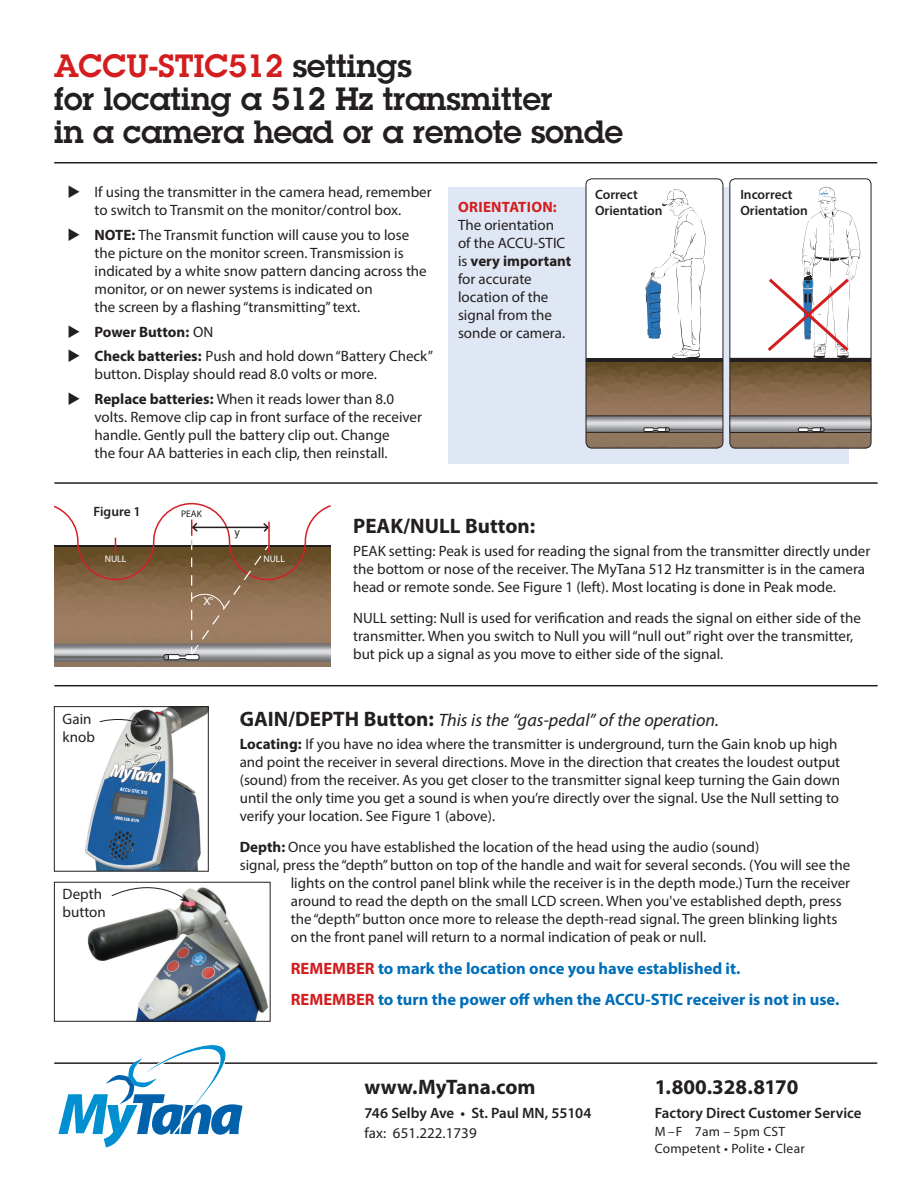
<style>
.page{position:relative;width:918px;height:1188px;background:#fff}
.page>*{position:absolute;margin:0;border:0;box-sizing:border-box;transform-origin:0 0}
.t1{font:600 31.5px/33px "Lubalin Graph Std";color:#231f20}
.t2{font:700 21px "Myriad Pro";color:#231f20}
.t3{font:italic 18px "Myriad Pro";color:#231f20}
.t4{font:700 16.5px/31.5px "Myriad Pro";color:#006eb8}
.t5{font:15px/18px "Myriad Pro";color:#231f20}
.t6{font:600 15px "Myriad Pro";color:#231f20}
.t7{font:700 15px "Myriad Pro";color:#231f20}
.t8{font:700 15px "Myriad Pro";letter-spacing:.02em;color:#d31d1e}
.t9{font:600 13.5px/16.5px "Myriad Pro";color:#231f20}
.t10{font:13.5px/16.5px "Myriad Pro";letter-spacing:.02em;color:#231f20}
.t11{font:9.6px "Myriad";color:#fff}
.t12{font:9.6px "Myriad";color:#231f20}
.s1{color:#d31d1e}
.s2{font-weight:700}
.s3{font-weight:400}
.s4{font-weight:700;font-style:normal;font-size:21px}
</style>
<div class="page">
<hr style="left:55px;top:162px;width:822px;height:2px;background:#231f20">
<hr style="left:55px;top:1062px;width:822px;height:2px;background:#231f20">
<svg style="left:58px;top:1044px;width:193px;height:104px"></svg>
<div style="left:448px;top:187px;width:401px;height:276px;background:#e0e7f4"></div>
<div style="left:730px;top:179px;width:141px;height:269px;background:#fff;border-radius:5px"></div>
<img style="left:730px;top:357px;width:141px;height:91px">
<hr style="left:730px;top:358px;width:141px;height:4px;background:#231f20">
<svg style="left:732px;top:417px;width:137px;height:15px"></svg>
<hr style="left:730px;top:416px;width:141px;height:1px;background:#231f20">
<hr style="left:730px;top:432px;width:141px;height:1px;background:#231f20">
<div style="left:730px;top:178px;width:141px;height:270px;border:1px solid #231f20;border-radius:5px"></div>
<img style="left:54px;top:661px;width:277px;height:5px">
<div style="left:54px;top:644px;width:277px;height:17px;background:#727477"></div>
<img style="left:87px;top:887px;width:182px;height:133px">
<div style="left:54px;top:882px;width:217px;height:140px;border:1px solid #231f20"></div>
<div style="left:586px;top:179px;width:137px;height:269px;background:#fff;border-radius:6px"></div>
<img style="left:586px;top:362px;width:137px;height:86px">
<hr style="left:586px;top:358px;width:137px;height:4px;background:#231f20">
<svg style="left:588px;top:417px;width:133px;height:15px"></svg>
<hr style="left:586px;top:416px;width:137px;height:1px;background:#231f20">
<hr style="left:586px;top:432px;width:137px;height:1px;background:#231f20">
<svg style="left:645px;top:189px;width:61px;height:169px"></svg>
<div style="left:586px;top:178px;width:137px;height:270px;border:1px solid #231f20;border-radius:6px"></div>
<hr style="left:55px;top:685px;width:822px;height:1px;background:#231f20">
<hr style="left:55px;top:482px;width:822px;height:2px;background:#231f20">
<svg style="left:764px;top:187px;width:96px;height:171px"></svg>
<svg style="left:111px;top:881px;width:79px;height:21px"></svg>
<img style="left:85px;top:708px;width:122px;height:162px">
<div style="left:54px;top:706px;width:155px;height:166px;border:1px solid #231f20"></div>
<svg style="left:125px;top:733px;width:10px;height:14px"></svg>
<svg style="left:150px;top:737px;width:11px;height:13px"></svg>
<div style="left:97px;top:716px;width:50px;height:12px;background:#fff;opacity:.8"></div>
<svg style="left:99px;top:716px;width:45px;height:9px"></svg>
<svg style="left:54px;top:502px;width:277px;height:158px"></svg>
<h1 class="t1" style="left:54px;top:49px;width:571px"><span class="s1">ACCU-STIC512</span> settings<br>for locating a 512 Hz transmitter<br>in a camera head or a remote sonde</h1>
<p class="t5" style="left:68px;top:183px;width:366px;text-align:center">◆ If using the transmitter in the camera head, remember to switch to Transmit on the monitor/control box.</p>
<p class="t5" style="left:94px;top:226px;width:334px;text-indent:-27px">◆ <span class="s2">NOTE:</span> The Transmit function will cause you to lose the picture on the monitor screen. Transmission is indicated by a white snow pattern dancing across the monitor, or on newer systems is indicated on<br>the screen by a flashing “transmitting” text.</p>
<p class="t7" style="left:68px;top:322px;width:147px">◆ Power Button: <span class="s3">ON</span></p>
<p class="t5" style="left:94px;top:347px;width:340px;text-indent:-27px">◆ <span class="s2">Check batteries:</span> Push and hold down “Battery Check” button. Display should read 8.0 volts or more.</p>
<p class="t5" style="left:94px;top:390px;width:329px;text-indent:-27px">◆ <span class="s2">Replace batteries:</span> When it reads lower than 8.0 volts. Remove clip cap in front surface of the receiver handle. Gently pull the battery clip out. Change<br>the four AA batteries in each clip, then reinstall.</p>
<p class="t9" style="left:595px;top:186px;width:44px">Correct</p>
<p class="t8" style="left:458px;top:197px;width:100px">ORIENTATION:</p>
<p class="t9" style="left:595px;top:202px;width:69px">Orientation</p>
<p class="t5" style="left:458px;top:215px;width:115px">The orientation<br>of the ACCU-STIC is <span class="s2">very important </span>for accurate location of the signal from the sonde or camera.</p>
<p class="t9" style="left:740px;top:186px;width:69px">Incorrect<br>Orientation</p>
<p class="t9" style="left:94px;top:503px;width:49px">Figure 1</p>
<p class="t12" style="left:181px;top:509px;width:22px">PEAK</p>
<p class="t11" style="left:105px;top:554px;width:23px">NULL</p>
<p class="t11" style="left:264px;top:554px;width:23px">NULL</p>
<h2 class="t2" style="left:353px;top:513px;width:184px">PEAK/NULL Button:</h2>
<p class="t5" style="left:353px;top:542px;width:519px">PEAK setting: Peak is used for reading the signal from the transmitter directly under the bottom or nose of the receiver. The MyTana 512 Hz transmitter is in the camera head or remote sonde. See Figure 1 (left). Most locating is done in Peak mode.</p>
<p class="t5" style="left:353px;top:609px;width:509px">NULL setting: Null is used for verification and reads the signal on either side of the transmitter. When you switch to Null you will “null out” right over the transmitter, but pick up a signal as you move to either side of the signal.</p>
<p class="t5" style="left:63px;top:710px;width:34px">Gain knob</p>
<p class="t5" style="left:63px;top:885px;width:45px">Depth button</p>
<p class="t3" style="left:240px;top:709px;width:481px"><span class="s4">GAIN/DEPTH Button:</span> This is the “gas-pedal” of the operation.</p>
<p class="t5" style="left:240px;top:734px;width:602px"><span class="s2">Locating:</span> If you have no idea where the transmitter is underground, turn the Gain knob up high and point the receiver in several directions. Move in the direction that creates the loudest output (sound) from the receiver. As you get closer to the transmitter signal keep turning the Gain down until the only time you get a sound is when you’re directly over the signal. Use the Null setting to verify your location. See Figure 1 (above).</p>
<p class="t5" style="left:240px;top:838px;width:521px"><span class="s2">Depth:</span> Once you have established the location of the head using the audio (sound)</p>
<p class="t5" style="left:240px;top:856px;width:612px">signal, press the “depth” button on top of the handle and wait for several seconds. (You will see the</p>
<p class="t5" style="left:291px;top:874px;width:561px">lights on the control panel blink while the receiver is in the depth mode.) Turn the receiver</p>
<p class="t5" style="left:291px;top:892px;width:553px">around to read the depth on the small LCD screen. When you've established depth, press</p>
<p class="t5" style="left:291px;top:910px;width:548px">the “depth” button once more to release the depth-read signal. The green blinking lights</p>
<p class="t5" style="left:291px;top:928px;width:417px">on the front panel will return to a normal indication of peak or null.</p>
<p class="t4" style="left:291px;top:952px;width:550px"><span class="s1">REMEMBER</span> to mark the location once you have established it.<br><span class="s1">REMEMBER</span> to turn the power off when the ACCU-STIC receiver is not in use.</p>
<h2 class="t2" style="left:364px;top:1073px;width:173px">www.MyTana.com</h2>
<p class="t6" style="left:364px;top:1104px;width:229px">746 Selby Ave • St. Paul MN, 55104</p>
<p class="t5" style="left:364px;top:1124px;width:114px">fax: 651.222.1739</p>
<h2 class="t2" style="left:655px;top:1073px;width:145px">1.800.328.8170</h2>
<p class="t6" style="left:655px;top:1104px;width:208px">Factory Direct Customer Service</p>
<p class="t10" style="left:655px;top:1124px;width:152px">M –F 7am – 5pm CST<br>Competent • Polite • Clear</p>
</div>
